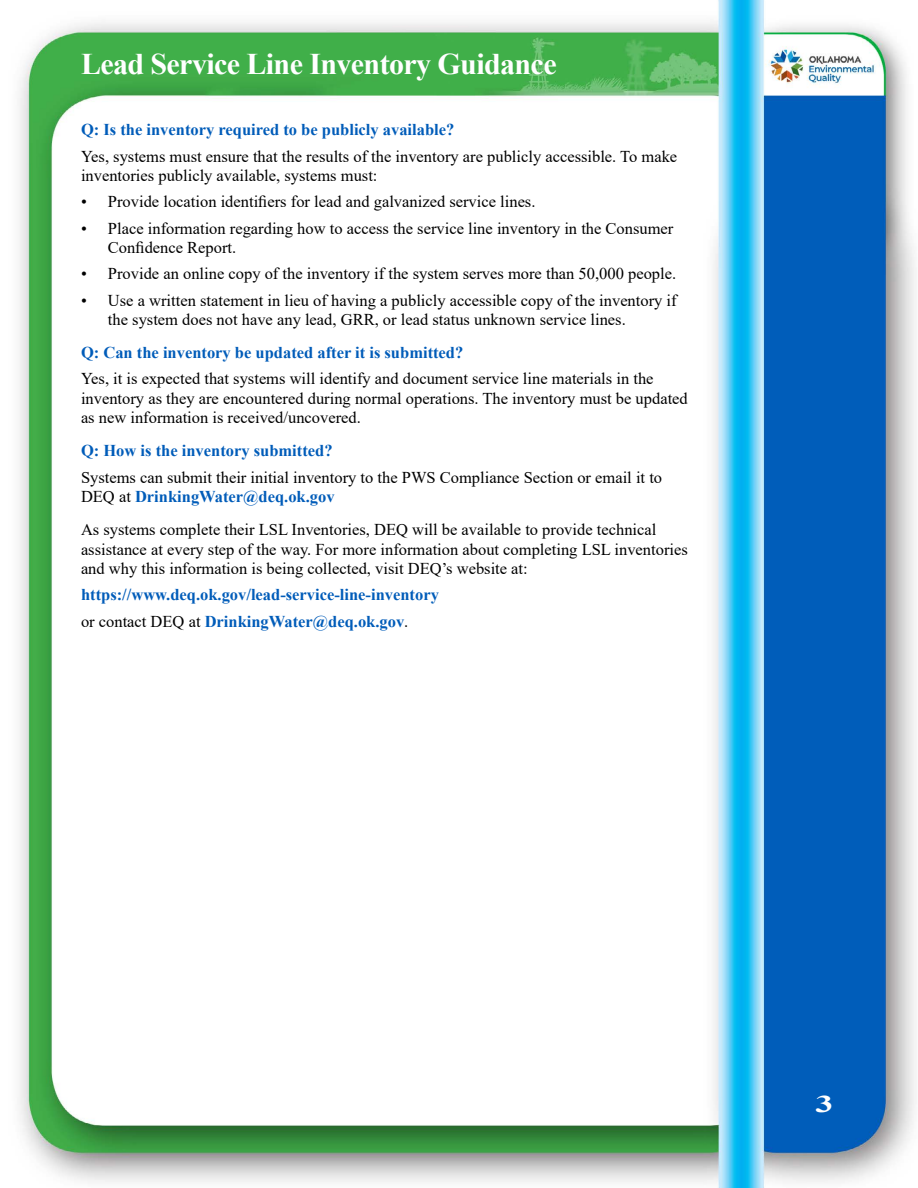
<style>
.page{position:relative;width:918px;height:1188px;background:#fff}
.page>*{position:absolute;margin:0;border:0;box-sizing:border-box;transform-origin:0 0}
.t1{font:700 30px "Times New Roman";letter-spacing:-.02em;color:#fff}
.t2{font:700 24px "Times New Roman";color:#fff;scale:1.5 1}
.t3{font:16.5px/19.5px "Times New Roman";color:#000}
.t4{font:700 16.5px/26.2px "Times New Roman";color:#005cb9}
.s1{font-weight:700;color:#005cb9}
.s2{font-weight:400;color:#000}
</style>
<div class="page">
<img style="left:19px;top:0;width:897px;height:1188px">
<h1 class="t1" style="left:81px;top:42px;width:477px">Lead Service Line Inventory Guidance</h1>
<p class="t4" style="left:81px;top:116px;width:375px">Q: Is the inventory required to be publicly available?</p>
<p class="t3" style="left:81px;top:146px;width:598px">Yes, systems must ensure that the results of the inventory are publicly accessible. To make inventories publicly available, systems must:</p>
<p class="t3" style="left:81px;top:192px;width:456px">• Provide location identifiers for lead and galvanized service lines.</p>
<p class="t3" style="left:108px;top:218px;width:567px;text-indent:-27px">• Place information regarding how to access the service line inventory in the Consumer<br>Confidence Report.</p>
<p class="t3" style="left:81px;top:264px;width:597px">• Provide an online copy of the inventory if the system serves more than 50,000 people.</p>
<p class="t3" style="left:108px;top:290px;width:570px;text-indent:-27px">• Use a written statement in lieu of having a publicly accessible copy of the inventory if the system does not have any lead, GRR, or lead status unknown service lines.</p>
<p class="t4" style="left:81px;top:339px;width:384px">Q: Can the inventory be updated after it is submitted?</p>
<p class="t3" style="left:81px;top:369px;width:608px">Yes, it is expected that systems will identify and document service line materials in the inventory as they are encountered during normal operations. The inventory must be updated as new information is received/uncovered.</p>
<p class="t4" style="left:81px;top:437px;width:253px">Q: How is the inventory submitted?</p>
<p class="t3" style="left:81px;top:467px;width:583px">Systems can submit their initial inventory to the PWS Compliance Section or email it to<br>DEQ at <span class="s1">DrinkingWater@deq.ok.gov</span></p>
<p class="t3" style="left:81px;top:519px;width:608px">As systems complete their LSL Inventories, DEQ will be available to provide technical assistance at every step of the way. For more information about completing LSL inventories and why this information is being collected, visit DEQ’s website at:</p>
<p class="t4" style="left:81px;top:581px;width:359px">https://www.deq.ok.gov/lead-service-line-inventory <span class="s2">or contact DEQ at</span> DrinkingWater@deq.ok.gov<span class="s2">.</span></p>
<h2 class="t2" style="left:816px;top:1086px;width:13px">3</h2>
</div>
